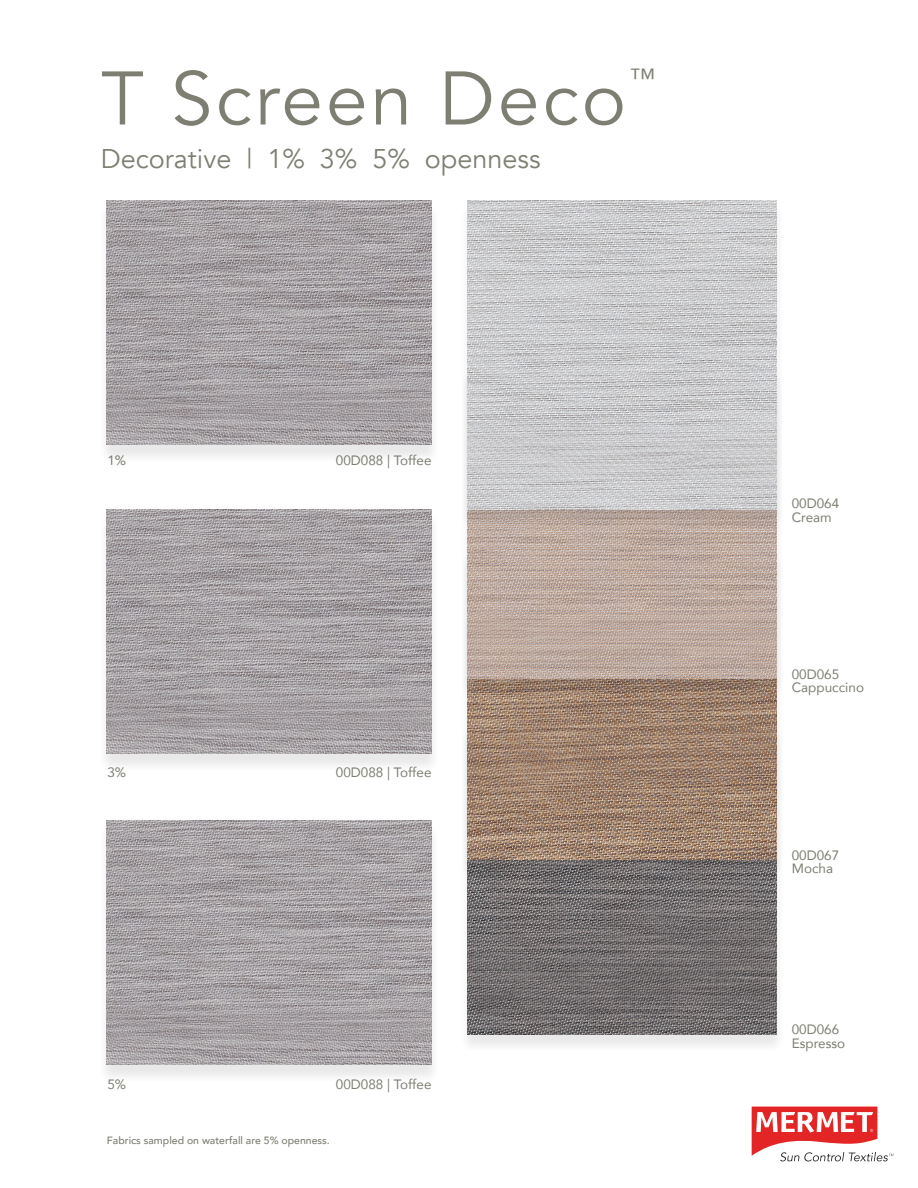
<style>
.page{position:relative;width:918px;height:1188px;background:#fff}
.page>*{position:absolute;margin:0;border:0;box-sizing:border-box;transform-origin:0 0}
.t1{font:75px "Avenir";letter-spacing:.04em;color:#7e7e72}
.t2{font:27px "Avenir";color:#7e7e72}
.t3{font:26.25px "Avenir";color:#7e7e72}
.t4{font:13.5px "Avenir";color:#7e7e72}
.t5{font:500 10.5px "Avenir";color:#7e7e72}
</style>
<div class="page">
<svg style="left:752px;top:1107px;width:141px;height:54px"></svg>
<div style="left:459px;top:728px;width:326px;height:326px;background:#231f20;opacity:.1"></div>
<img style="left:468px;top:879px;width:309px;height:156px">
<div style="left:459px;top:553px;width:326px;height:326px;background:#231f20;opacity:.1"></div>
<img style="left:468px;top:697px;width:309px;height:163px">
<div style="left:459px;top:372px;width:326px;height:325px;background:#231f20;opacity:.1"></div>
<img style="left:468px;top:529px;width:309px;height:149px">
<div style="left:99px;top:203px;width:341px;height:261px;background:#231f20;opacity:.1"></div>
<img style="left:107px;top:201px;width:325px;height:244px">
<div style="left:459px;top:203px;width:326px;height:326px;background:#231f20;opacity:.1"></div>
<img style="left:468px;top:201px;width:309px;height:309px">
<div style="left:99px;top:512px;width:341px;height:261px;background:#231f20;opacity:.1"></div>
<img style="left:107px;top:510px;width:325px;height:244px">
<div style="left:99px;top:823px;width:341px;height:261px;background:#231f20;opacity:.1"></div>
<img style="left:107px;top:821px;width:325px;height:244px">
<p class="t1" style="left:101px;top:54px;width:527px">T Screen Deco</p>
<p class="t3" style="left:629px;top:62px;width:28px">™</p>
<p class="t2" style="left:101px;top:143px;width:441px">Decorative | 1% 3% 5% openness</p>
<p class="t4" style="left:107px;top:450px;width:20px">1%</p>
<p class="t4" style="left:336px;top:450px;width:97px">00D088 | Toffee</p>
<p class="t4" style="left:107px;top:761px;width:20px">3%</p>
<p class="t4" style="left:336px;top:761px;width:97px">00D088 | Toffee</p>
<p class="t4" style="left:107px;top:1073px;width:20px">5%</p>
<p class="t4" style="left:336px;top:1073px;width:97px">00D088 | Toffee</p>
<p class="t5" style="left:107px;top:1132px;width:224px">Fabrics sampled on waterfall are 5% openness.</p>
<p class="t4" style="left:792px;top:493px;width:49px">00D064</p>
<p class="t4" style="left:792px;top:506px;width:42px">Cream</p>
<p class="t4" style="left:792px;top:663px;width:49px">00D065</p>
<p class="t4" style="left:792px;top:677px;width:74px">Cappuccino</p>
<p class="t4" style="left:792px;top:844px;width:49px">00D067</p>
<p class="t4" style="left:792px;top:858px;width:43px">Mocha</p>
<p class="t4" style="left:792px;top:1018px;width:49px">00D066</p>
<p class="t4" style="left:792px;top:1032px;width:55px">Espresso</p>
</div>
